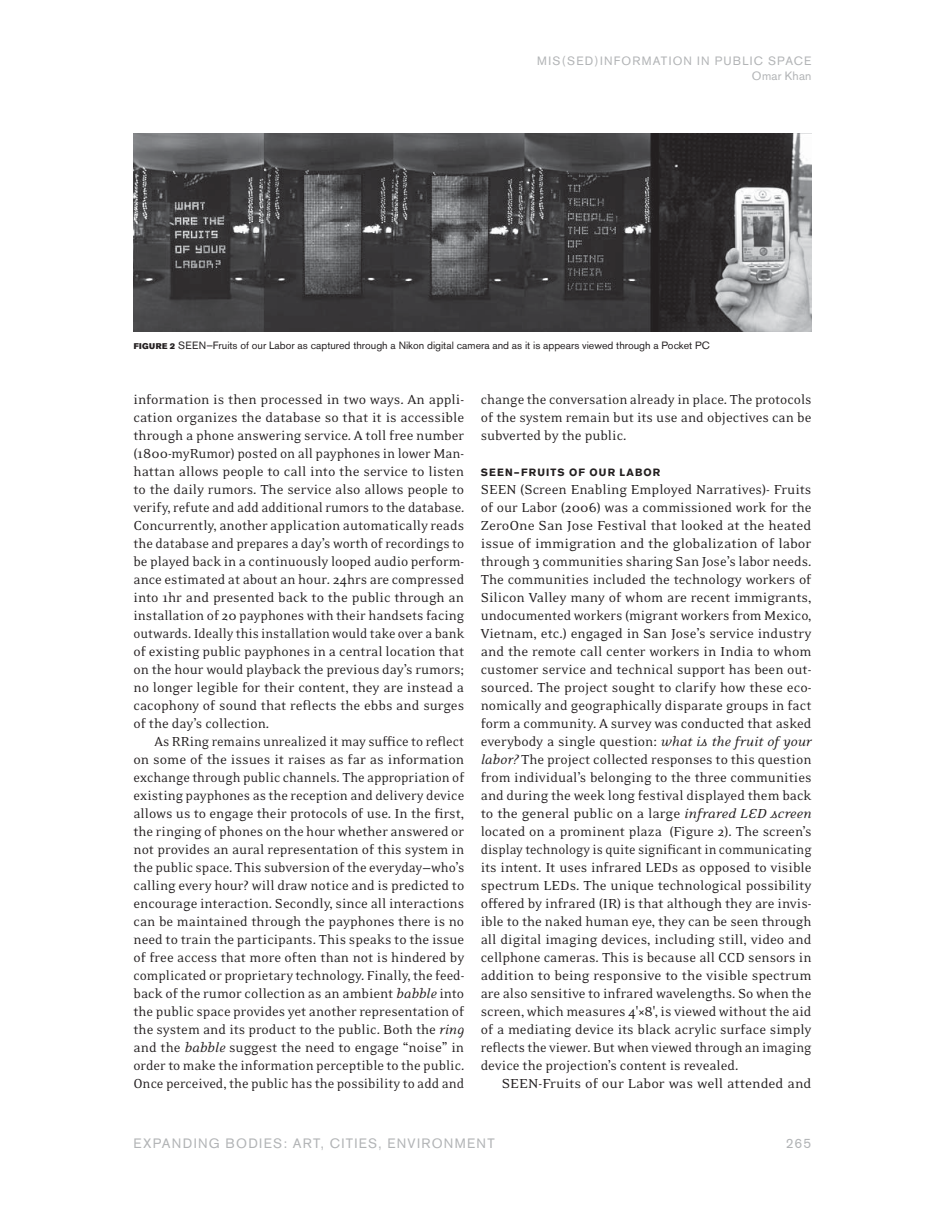
<style>
.page{position:relative;width:945px;height:1215px;background:#fff}
.page>*{position:absolute;margin:0;border:0;box-sizing:border-box;transform-origin:0 0}
.t1{font:15px/18px "Eidetic Neo OT";color:#231f20;text-align:justify}
.t2{font:15px "Eidetic Neo OT";color:#231f20;scale:1.04 1}
.t3{font:13.5px "Akzidenz Grotesk BE";letter-spacing:.095em;color:#b2b4b6}
.t4{font:12px/15px "Akzidenz Grotesk BE";letter-spacing:.1em;color:#b2b4b6;text-align:right}
.t5{font:10.5px "Akzidenz Grotesk BE";color:#231f20}
.t6{font:700 10.5px "Akzidenz Grotesk BE";letter-spacing:.105em;color:#231f20}
.s1{font-family:"Akzidenz Grotesk BE Super";font-size:8.25px}
.s2{font-style:italic}
</style>
<div class="page">
<img style="left:134px;top:134px;width:678px;height:198px">
<p class="t4" style="left:537px;top:55px;width:276px">MIS(SED)INFORMATION IN PUBLIC SPACE<br>Omar Khan</p>
<p class="t5" style="left:134px;top:342px;width:577px"><span class="s1">FIGURE 2</span> SEEN—Fruits of our Labor as captured through a Nikon digital camera and as it is appears viewed through a Pocket PC</p>
<p class="t1" style="left:134px;top:391px;width:332px">information is then processed in two ways. An appli&shy;cation organizes the database so that it is accessible through a phone answering service. A toll free number (1800-myRumor) posted on all payphones in lower Man&shy;hattan allows people to call into the service to listen to the daily rumors. The service also allows people to verify, refute and add additional rumors to the database.<br>Concurrently, another application automatically reads the database and prepares a day’s worth of recordings to be played back in a continuously looped audio perform&shy;ance estimated at about an hour. 24hrs are compressed into 1hr and presented back to the public through an installation of 20 payphones with their handsets facing outwards. Ideally this installation would take over a bank of existing public payphones in a central location that on the hour would playback the previous day’s rumors; no longer legible for their content, they are instead a cacophony of sound that reflects the ebbs and surges of the day’s collection.</p>
<p class="t1" style="left:134px;top:733px;width:332px;text-indent:21px">As RRing remains unrealized it may suffice to reflect on some of the issues it raises as far as information exchange through public channels. The appropriation of existing payphones as the reception and delivery device allows us to engage their protocols of use. In the first, the ringing of phones on the hour whether answered or not provides an aural representation of this system in the public space. This subversion of the everyday—who’s calling every hour? will draw notice and is predicted to encourage interaction. Secondly, since all interactions can be maintained through the payphones there is no need to train the participants. This speaks to the issue of free access that more often than not is hindered by complicated or proprietary technology. Finally, the feed&shy;back of the rumor collection as an ambient <span class="s2">babble</span> into the public space provides yet another representation of the system and its product to the public. Both the <span class="s2">ring </span>and the <span class="s2">babble</span> suggest the need to engage “noise” in order to make the information perceptible to the public.<br>Once perceived, the public has the possibility to add and</p>
<p class="t1" style="left:481px;top:391px;width:332px">change the conversation already in place. The protocols of the system remain but its use and objectives can be subverted by the public.</p>
<p class="t6" style="left:481px;top:468px;width:181px">SEEN–FRUITS OF OUR LABOR</p>
<p class="t1" style="left:481px;top:481px;width:332px">SEEN (Screen Enabling Employed Narratives)- Fruits of our Labor (2006) was a commissioned work for the ZeroOne San Jose Festival that looked at the heated issue of immigration and the globalization of labor through 3 communities sharing San Jose’s labor needs.<br>The communities included the technology workers of Silicon Valley many of whom are recent immigrants, undocumented workers (migrant workers from Mexico, Vietnam, etc.) engaged in San Jose’s service industry and the remote call center workers in India to whom customer service and technical support has been out&shy;sourced. The project sought to clarify how these eco&shy;nomically and geographically disparate groups in fact form a community. A survey was conducted that asked everybody a single question: <span class="s2">what is the fruit of your labor?</span> The project collected responses to this question from individual’s belonging to the three communities and during the week long festival displayed them back to the general public on a large <span class="s2">infrared LED screen </span>located on a prominent plaza (Figure 2). The screen’s display technology is quite significant in communicating its intent. It uses infrared LEDs as opposed to visible spectrum LEDs. The unique technological possibility offered by infrared (IR) is that although they are invis&shy;ible to the naked human eye, they can be seen through all digital imaging devices, including still, video and cellphone cameras. This is because all CCD sensors in addition to being responsive to the visible spectrum are also sensitive to infrared wavelengths. So when the screen, which measures 4'×8', is viewed without the aid of a mediating device its black acrylic surface simply reflects the viewer. But when viewed through an imaging device the projection’s content is revealed.</p>
<p class="t2" style="left:502px;top:1077px;width:299px">SEEN-Fruits of our Labor was well attended and</p>
<p class="t3" style="left:134px;top:1138px;width:363px">EXPANDING BODIES: ART, CITIES, ENVIRONMENT</p>
<p class="t3" style="left:786px;top:1138px;width:27px">265</p>
</div>
